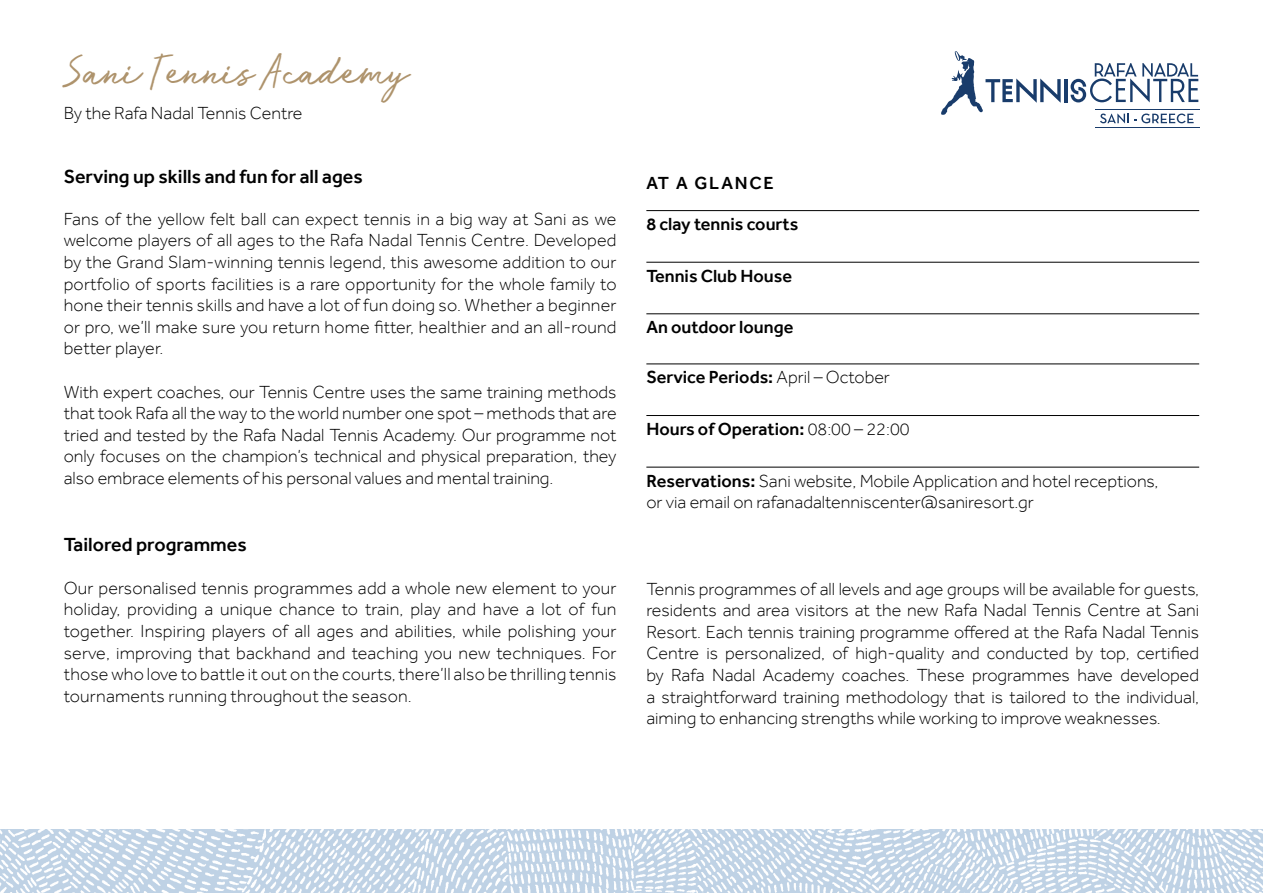
<style>
.page{position:relative;width:1263px;height:893px;background:#fff}
.page>*{position:absolute;margin:0;border:0;box-sizing:border-box;transform-origin:0 0}
.t1{font:42px "Run Wild";color:#ae936c}
.t2{font:500 19.5px "Effra";color:#000}
.t3{font:300 18px/21.6px "Effra";color:#000;text-align:justify}
.t4{font:500 18px "Effra";color:#000}
.t5{font:500 18px "Effra";letter-spacing:.1em;color:#000}
.s1{font-weight:300}
.s2{font-weight:500}
</style>
<div class="page">
<img style="left:0;top:829px;width:1263px;height:64px">
<hr style="left:646px;top:210px;width:553px;height:1px;background:#000">
<hr style="left:646px;top:262px;width:553px;height:1px;background:#000">
<hr style="left:646px;top:313px;width:553px;height:1px;background:#000">
<hr style="left:646px;top:364px;width:553px;height:1px;background:#000">
<hr style="left:646px;top:415px;width:553px;height:1px;background:#000">
<hr style="left:646px;top:467px;width:553px;height:1px;background:#000">
<svg style="left:941px;top:51px;width:120px;height:64px"></svg>
<hr style="left:1064px;top:79px;width:3px;height:23px;background:#193c6b">
<svg style="left:1070px;top:63px;width:128px;height:39px"></svg>
<hr style="left:1095px;top:109px;width:104px;height:1px;background:#193c6b">
<hr style="left:1095px;top:127px;width:104px;height:1px;background:#193c6b">
<svg style="left:1100px;top:114px;width:93px;height:9px"></svg>
<h1 class="t1" style="left:64px;top:49px;width:345px">Sani Tennis Academy</h1>
<p class="t3" style="left:64px;top:102px;width:240px">By the Rafa Nadal Tennis Centre</p>
<p class="t2" style="left:64px;top:165px;width:300px">Serving up skills and fun for all ages</p>
<p class="t3" style="left:64px;top:208px;width:554px">Fans of the yellow felt ball can expect tennis in a big way at Sani as we welcome players of all ages to the Rafa Nadal Tennis Centre. Developed by the Grand Slam-winning tennis legend, this awesome addition to our portfolio of sports facilities is a rare opportunity for the whole family to hone their tennis skills and have a lot of fun doing so. Whether a beginner or pro, we’ll make sure you return home fitter, healthier and an all-round better player.</p>
<p class="t3" style="left:64px;top:381px;width:554px">With expert coaches, our Tennis Centre uses the same training methods that took Rafa all the way to the world number one spot – methods that are tried and tested by the Rafa Nadal Tennis Academy. Our programme not only focuses on the champion’s technical and physical preparation, they also embrace elements of his personal values and mental training.</p>
<p class="t2" style="left:64px;top:532px;width:184px">Tailored programmes</p>
<p class="t3" style="left:64px;top:577px;width:554px">Our personalised tennis programmes add a whole new element to your holiday, providing a unique chance to train, play and have a lot of fun together. Inspiring players of all ages and abilities, while polishing your serve, improving that backhand and teaching you new techniques. For those who love to battle it out on the courts, there’ll also be thrilling tennis tournaments running throughout the season.</p>
<p class="t5" style="left:646px;top:172px;width:129px">AT A GLANCE</p>
<p class="t4" style="left:646px;top:213px;width:153px">8 clay tennis courts</p>
<p class="t4" style="left:646px;top:265px;width:147px">Tennis Club House</p>
<p class="t4" style="left:646px;top:317px;width:148px">An outdoor lounge</p>
<p class="t4" style="left:646px;top:367px;width:245px">Service Periods: <span class="s1">April – October</span></p>
<p class="t4" style="left:646px;top:418px;width:265px">Hours of Operation: <span class="s1">08:00 – 22:00</span></p>
<p class="t3" style="left:646px;top:470px;width:513px"><span class="s2">Reservations:</span> Sani website, Mobile Application and hotel receptions, or via email on rafanadaltenniscenter@saniresort.gr</p>
<p class="t3" style="left:646px;top:578px;width:554px">Tennis programmes of all levels and age groups will be available for guests, residents and area visitors at the new Rafa Nadal Tennis Centre at Sani Resort. Each tennis training programme offered at the Rafa Nadal Tennis Centre is personalized, of high-quality and conducted by top, certified by Rafa Nadal Academy coaches. These programmes have developed a straightforward training methodology that is tailored to the individual, aiming to enhancing strengths while working to improve weaknesses.</p>
</div>
